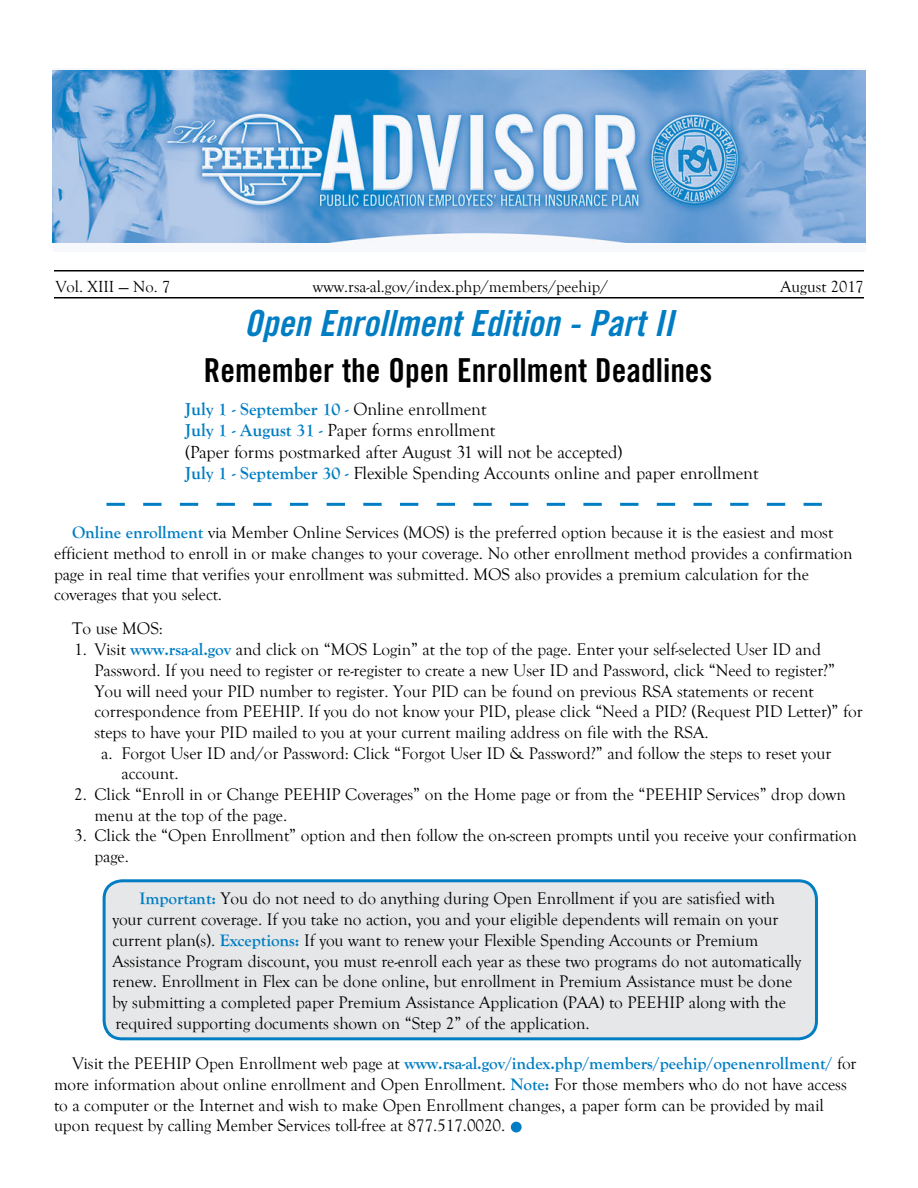
<style>
.page{position:relative;width:918px;height:1188px;background:#fff}
.page>*{position:absolute;margin:0;border:0;box-sizing:border-box;transform-origin:0 0}
.t1{font:36px "Trade Gothic LT Std Bd Cn 20 Obl";color:#007dc3}
.t2{font:33px "Trade Gothic LT Std Bd Cn 20";color:#000}
.t3{font:18px/21.6px "Goudy Old Style T";letter-spacing:-.005em;color:#000}
.t4{font:17.25px/20.7px "Goudy Old Style T";letter-spacing:-.005em;color:#000}
.t5{font:16.5px "Goudy Old Style T";color:#000}
.s1{font-weight:700;color:#007dc3}
</style>
<div class="page">
<hr style="left:54px;top:270px;width:810px;height:2px;background:#000">
<hr style="left:54px;top:297px;width:810px;height:1px;background:#000">
<div style="left:53px;top:69px;width:813px;height:183px;background:#f7f8fc"></div>
<img style="left:53px;top:70px;width:813px;height:173px">
<div style="left:104px;top:881px;width:712px;height:158px;background:#e6e7e8;border-radius:18px"></div>
<div style="left:103px;top:879px;width:715px;height:161px;border:3px solid #007dc3;border-radius:18px"></div>
<div style="left:511px;top:1122px;width:11px;height:10px;background:#007dc3;border-radius:50%"></div>
<svg style="left:106px;top:503px;width:716px;height:3px"></svg>
<p class="t5" style="left:56px;top:278px;width:117px">Vol. XIII — No. 7</p>
<p class="t5" style="left:313px;top:278px;width:297px">www.rsa-al.gov/index.php/members/peehip/</p>
<p class="t5" style="left:780px;top:278px;width:85px">August 2017</p>
<h1 class="t1" style="left:244px;top:302px;width:431px">Open Enrollment Edition - Part II</h1>
<h2 class="t2" style="left:204px;top:350px;width:510px">Remember the Open Enrollment Deadlines</h2>
<p class="t3" style="left:185px;top:398px;width:575px"><span class="s1">July 1 - September 10 -</span> Online enrollment<br><span class="s1">July 1 - August 31 -</span> Paper forms enrollment<br>(Paper forms postmarked after August 31 will not be accepted)<br><span class="s1">July 1 - September 30 -</span> Flexible Spending Accounts online and paper enrollment</p>
<p class="t4" style="left:54px;top:523px;width:800px;text-indent:18px"><span class="s1">Online enrollment</span> via Member Online Services (MOS) is the preferred option because it is the easiest and most efficient method to enroll in or make changes to your coverage. No other enrollment method provides a confirmation page in real time that verifies your enrollment was submitted. MOS also provides a premium calculation for the coverages that you select.</p>
<p class="t4" style="left:72px;top:619px;width:93px">To use MOS:</p>
<p class="t4" style="left:74px;top:640px;width:748px">1. Visit <span class="s1">www.rsa-al.gov</span> and click on “MOS Login” at the top of the page. Enter your self-selected User ID and</p>
<p class="t4" style="left:94px;top:660px;width:742px">Password. If you need to register or re-register to create a new User ID and Password, click “Need to register?”</p>
<p class="t4" style="left:94px;top:681px;width:721px">You will need your PID number to register. Your PID can be found on previous RSA statements or recent</p>
<p class="t4" style="left:94px;top:702px;width:770px">correspondence from PEEHIP. If you do not know your PID, please click “Need a PID? (Request PID Letter)” for</p>
<p class="t4" style="left:94px;top:722px;width:616px">steps to have your PID mailed to you at your current mailing address on file with the RSA.</p>
<p class="t4" style="left:101px;top:743px;width:732px">a. Forgot User ID and/or Password: Click “Forgot User ID &amp; Password?” and follow the steps to reset your</p>
<p class="t4" style="left:121px;top:764px;width:59px">account.</p>
<p class="t4" style="left:94px;top:784px;width:753px;text-indent:-20px">2. Click “Enroll in or Change PEEHIP Coverages” on the Home page or from the “PEEHIP Services” drop down menu at the top of the page.</p>
<p class="t4" style="left:94px;top:826px;width:764px;text-indent:-20px">3. Click the “Open Enrollment” option and then follow the on-screen prompts until you receive your confirmation page.</p>
<p class="t4" style="left:112px;top:889px;width:691px;text-indent:27px"><span class="s1">Important:</span> You do not need to do anything during Open Enrollment if you are satisfied with your current coverage. If you take no action, you and your eligible dependents will remain on your current plan(s). <span class="s1">Exceptions:</span> If you want to renew your Flexible Spending Accounts or Premium Assistance Program discount, you must re-enroll each year as these two programs do not automatically renew. Enrollment in Flex can be done online, but enrollment in Premium Assistance must be done by submitting a completed paper Premium Assistance Application (PAA) to PEEHIP along with the required supporting documents shown on “Step 2” of the application.</p>
<p class="t4" style="left:54px;top:1054px;width:804px;text-indent:18px">Visit the PEEHIP Open Enrollment web page at <span class="s1">www.rsa-al.gov/index.php/members/peehip/openenrollment/</span> for more information about online enrollment and Open Enrollment. <span class="s1">Note:</span> For those members who do not have access to a computer or the Internet and wish to make Open Enrollment changes, a paper form can be provided by mail upon request by calling Member Services toll-free at 877.517.0020.</p>
</div>
